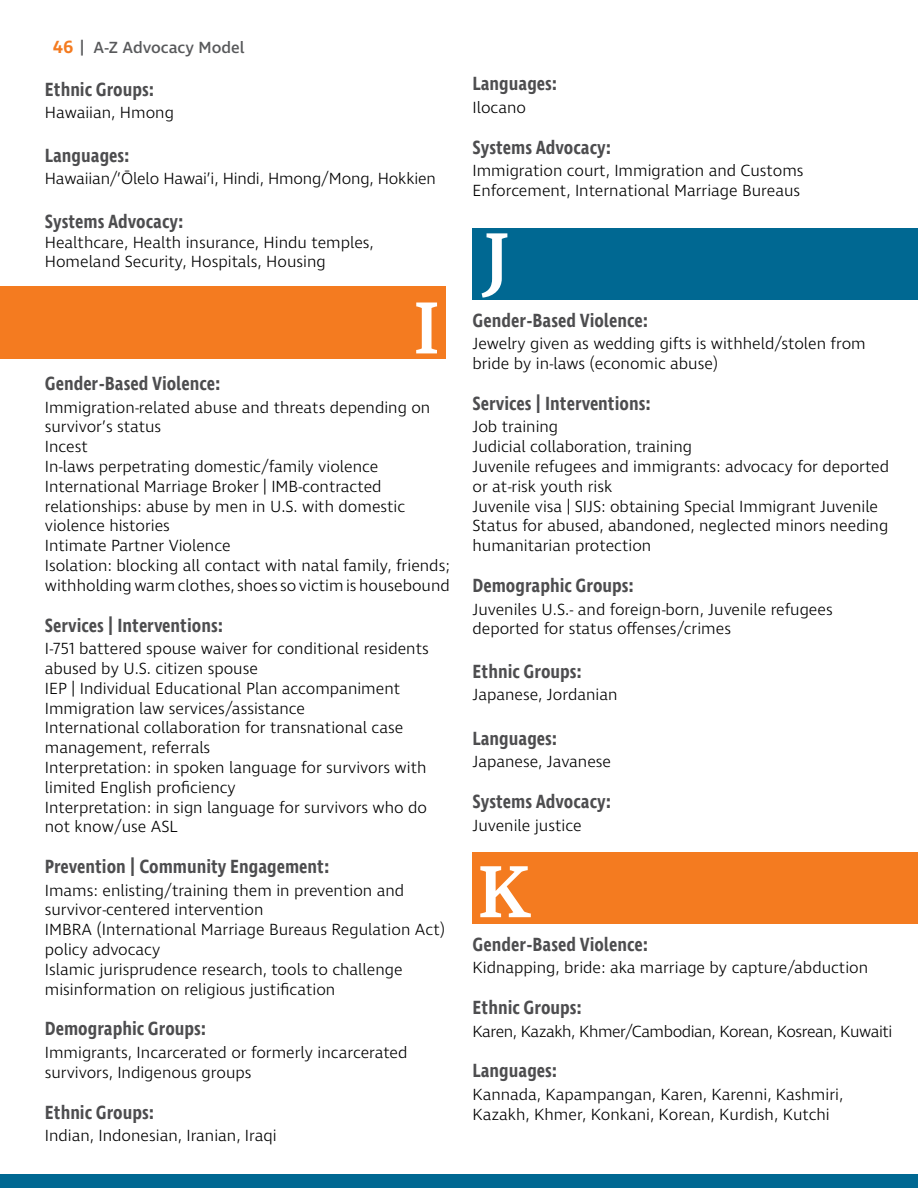
<style>
.page{position:relative;width:918px;height:1188px;background:#fff}
.page>*{position:absolute;margin:0;border:0;box-sizing:border-box;transform-origin:0 0}
.t1{font:500 69.3px "More Pro";color:#fff}
.t2{font:600 19.5px "Ingra Cd";color:#4d4d4f}
.t3{font:300 16.5px/19.8px "Ingra";color:#000}
.t4{font:300 16.5px "Ingra";letter-spacing:-.025em;color:#000}
.t5{font:500 16.5px "Ingra";color:#58595b}
.s1{font-weight:600;font-size:18px;color:#f47b20}
</style>
<div class="page">
<div style="left:0;top:1174px;width:918px;height:14px;background:#006892"></div>
<div style="left:472px;top:228px;width:446px;height:71px;background:#006892"></div>
<div style="left:472px;top:852px;width:446px;height:71px;background:#f47b20"></div>
<div style="left:0;top:286px;width:446px;height:73px;background:#f47b20"></div>
<p class="t5" style="left:53px;top:37px;width:193px"><span class="s1">46</span> | A-Z Advocacy Model</p>
<p class="t2" style="left:45px;top:77px;width:111px">Ethnic Groups:</p>
<p class="t3" style="left:45px;top:104px;width:131px">Hawaiian, Hmong</p>
<p class="t2" style="left:45px;top:143px;width:87px">Languages:</p>
<p class="t3" style="left:45px;top:170px;width:393px">Hawaiian/’Ōlelo Hawai’i, Hindi, Hmong/Mong, Hokkien</p>
<p class="t2" style="left:45px;top:209px;width:140px">Systems Advocacy:</p>
<p class="t3" style="left:45px;top:233px;width:330px">Healthcare, Health insurance, Hindu temples,<br>Homeland Security, Hospitals, Housing</p>
<h1 class="t1" style="left:413px;top:278px;width:28px">I</h1>
<p class="t2" style="left:45px;top:371px;width:177px">Gender-Based Violence:</p>
<p class="t3" style="left:45px;top:398px;width:407px">Immigration-related abuse and threats depending on survivor’s status<br>Incest<br>In-laws perpetrating domestic/family violence International Marriage Broker | IMB-contracted relationships: abuse by men in U.S. with domestic violence histories<br>Intimate Partner Violence<br>Isolation: blocking all contact with natal family, friends; withholding warm clothes, shoes so victim is housebound</p>
<p class="t2" style="left:45px;top:613px;width:180px">Services | Interventions:</p>
<p class="t3" style="left:45px;top:640px;width:385px">I-751 battered spouse waiver for conditional residents abused by U.S. citizen spouse<br>IEP | Individual Educational Plan accompaniment Immigration law services/assistance<br>International collaboration for transnational case management, referrals<br>Interpretation: in spoken language for survivors with limited English proficiency<br>Interpretation: in sign language for survivors who do not know/use ASL</p>
<p class="t2" style="left:45px;top:854px;width:286px">Prevention | Community Engagement:</p>
<p class="t3" style="left:45px;top:881px;width:402px">Imams: enlisting/training them in prevention and survivor-centered intervention<br>IMBRA (International Marriage Bureaus Regulation Act) policy advocacy<br>Islamic jurisprudence research, tools to challenge misinformation on religious justification</p>
<p class="t2" style="left:45px;top:1017px;width:163px">Demographic Groups:</p>
<p class="t3" style="left:45px;top:1043px;width:364px">Immigrants, Incarcerated or formerly incarcerated survivors, Indigenous groups</p>
<p class="t2" style="left:45px;top:1100px;width:111px">Ethnic Groups:</p>
<p class="t3" style="left:45px;top:1126px;width:233px">Indian, Indonesian, Iranian, Iraqi</p>
<p class="t2" style="left:472px;top:72px;width:87px">Languages:</p>
<p class="t3" style="left:472px;top:98px;width:55px">Ilocano</p>
<p class="t2" style="left:472px;top:135px;width:140px">Systems Advocacy:</p>
<p class="t3" style="left:472px;top:162px;width:333px">Immigration court, Immigration and Customs<br>Enforcement, International Marriage Bureaus</p>
<h1 class="t1" style="left:484px;top:209px;width:27px">J</h1>
<p class="t2" style="left:472px;top:308px;width:177px">Gender-Based Violence:</p>
<p class="t3" style="left:472px;top:335px;width:395px">Jewelry given as wedding gifts is withheld/stolen from bride by in-laws (economic abuse)</p>
<p class="t2" style="left:472px;top:391px;width:180px">Services | Interventions:</p>
<p class="t3" style="left:472px;top:418px;width:418px">Job training<br>Judicial collaboration, training<br>Juvenile refugees and immigrants: advocacy for deported or at-risk youth risk<br>Juvenile visa | SIJS: obtaining Special Immigrant Juvenile Status for abused, abandoned, neglected minors needing humanitarian protection</p>
<p class="t2" style="left:472px;top:573px;width:163px">Demographic Groups:</p>
<p class="t3" style="left:472px;top:600px;width:362px">Juveniles U.S.- and foreign-born, Juvenile refugees deported for status offenses/crimes</p>
<p class="t2" style="left:472px;top:659px;width:111px">Ethnic Groups:</p>
<p class="t3" style="left:472px;top:686px;width:146px">Japanese, Jordanian</p>
<p class="t2" style="left:472px;top:726px;width:87px">Languages:</p>
<p class="t3" style="left:472px;top:753px;width:140px">Japanese, Javanese</p>
<p class="t2" style="left:472px;top:790px;width:140px">Systems Advocacy:</p>
<p class="t3" style="left:472px;top:816px;width:111px">Juvenile justice</p>
<h1 class="t1" style="left:478px;top:842px;width:54px">K</h1>
<p class="t2" style="left:472px;top:932px;width:177px">Gender-Based Violence:</p>
<p class="t3" style="left:472px;top:959px;width:397px">Kidnapping, bride: aka marriage by capture/abduction</p>
<p class="t2" style="left:472px;top:995px;width:111px">Ethnic Groups:</p>
<p class="t4" style="left:472px;top:1021px;width:421px">Karen, Kazakh, Khmer/Cambodian, Korean, Kosrean, Kuwaiti</p>
<p class="t2" style="left:472px;top:1059px;width:87px">Languages:</p>
<p class="t3" style="left:472px;top:1085px;width:372px">Kannada, Kapampangan, Karen, Karenni, Kashmiri,<br>Kazakh, Khmer, Konkani, Korean, Kurdish, Kutchi</p>
</div>
